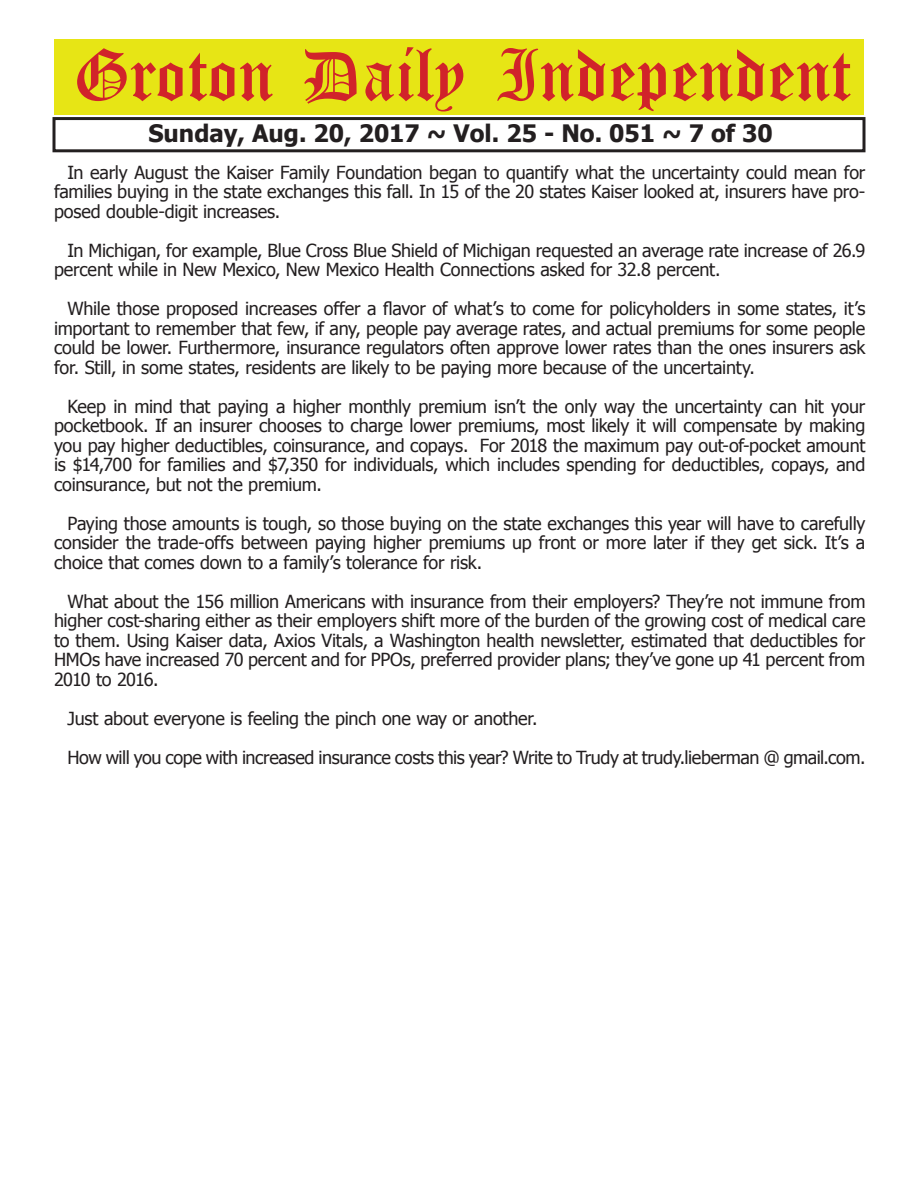
<style>
.page{position:relative;width:918px;height:1188px;background:#fff}
.page>*{position:absolute;margin:0;border:0;box-sizing:border-box;transform-origin:0 0}
.t1{font:54px "Old English Five";color:#d1232a}
.t2{font:700 24px "Tahoma";color:#231f20}
.t3{font:18px/19.5px "Tahoma";letter-spacing:-.015em;color:#231f20;text-align:justify}
</style>
<div class="page">
<div style="left:52px;top:117px;width:814px;height:35px;border:3px solid #231f20"></div>
<div style="left:54px;top:40px;width:810px;height:75px;background:#e7e515"></div>
<h1 class="t1" style="left:73px;top:50px;width:779px">Groton Daily Independent</h1>
<h2 class="t2" style="left:148px;top:116px;width:626px">Sunday, Aug. 20, 2017 ~ Vol. 25 - No. 051 ~ 7 of 30</h2>
<p class="t3" style="left:54px;top:162px;width:813px;text-indent:14px">In early August the Kaiser Family Foundation began to quantify what the uncertainty could mean for families buying in the state exchanges this fall. In 15 of the 20 states Kaiser looked at, insurers have pro&shy;posed double-digit increases.</p>
<p class="t3" style="left:54px;top:240px;width:813px;text-indent:14px">In Michigan, for example, Blue Cross Blue Shield of Michigan requested an average rate increase of 26.9 percent while in New Mexico, New Mexico Health Connections asked for 32.8 percent.</p>
<p class="t3" style="left:54px;top:298px;width:813px;text-indent:14px">While those proposed increases offer a flavor of what’s to come for policyholders in some states, it’s important to remember that few, if any, people pay average rates, and actual premiums for some people could be lower. Furthermore, insurance regulators often approve lower rates than the ones insurers ask for. Still, in some states, residents are likely to be paying more because of the uncertainty.</p>
<p class="t3" style="left:54px;top:396px;width:813px;text-indent:14px">Keep in mind that paying a higher monthly premium isn’t the only way the uncertainty can hit your pocketbook. If an insurer chooses to charge lower premiums, most likely it will compensate by making you pay higher deductibles, coinsurance, and copays. For 2018 the maximum pay out-of-pocket amount is $14,700 for families and $7,350 for individuals, which includes spending for deductibles, copays, and coinsurance, but not the premium.</p>
<p class="t3" style="left:54px;top:513px;width:813px;text-indent:14px">Paying those amounts is tough, so those buying on the state exchanges this year will have to carefully consider the trade-offs between paying higher premiums up front or more later if they get sick. It’s a choice that comes down to a family’s tolerance for risk.</p>
<p class="t3" style="left:54px;top:591px;width:813px;text-indent:14px">What about the 156 million Americans with insurance from their employers? They’re not immune from higher cost-sharing either as their employers shift more of the burden of the growing cost of medical care to them. Using Kaiser data, Axios Vitals, a Washington health newsletter, estimated that deductibles for HMOs have increased 70 percent and for PPOs, preferred provider plans; they’ve gone up 41 percent from 2010 to 2016.</p>
<p class="t3" style="left:68px;top:698px;width:799px;line-height:39px">Just about everyone is feeling the pinch one way or another.<br>How will you cope with increased insurance costs this year? Write to Trudy at trudy.lieberman @ gmail.com.</p>
</div>
